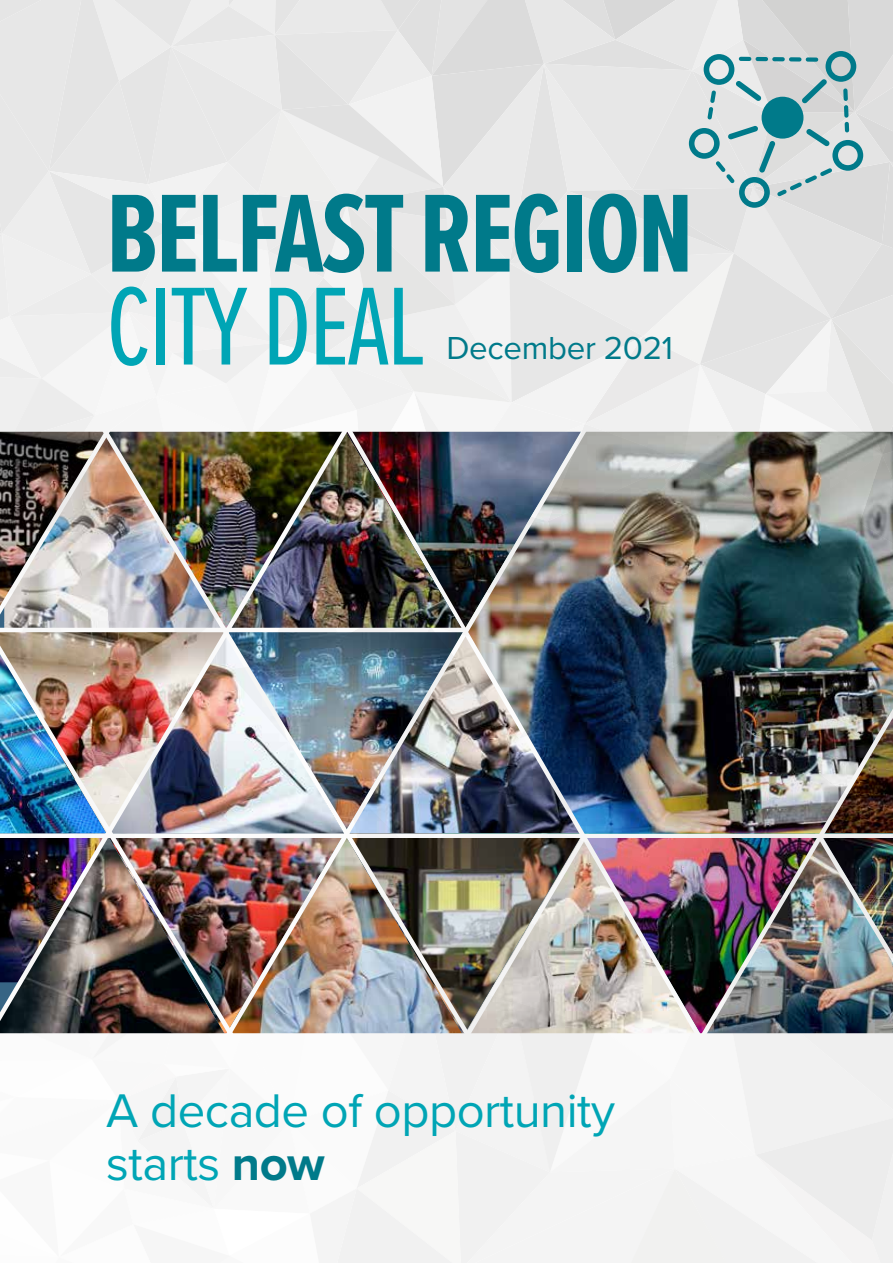
<style>
.page{position:relative;width:893px;height:1263px;background:#fff}
.page>*{position:absolute;margin:0;border:0;box-sizing:border-box;transform-origin:0 0}
.t1{font:700 115.05px "Proxima Nova Ex Cn";letter-spacing:-.02em;color:#007a8a}
.t2{font:115.05px "Proxima Nova Ex Cn";letter-spacing:-.02em;color:#00a5b5}
.t3{font:48.9px/52.8px "Proxima Nova";letter-spacing:-.01em;color:#00a5b5}
.t4{font:33px "Proxima Nova";letter-spacing:-.01em;color:#007a8a}
.s1{font-weight:700;color:#007a8a}
</style>
<div class="page">
<img style="left:0;top:0;width:893px;height:1263px">
<h1 class="t1" style="left:106px;top:150px;width:589px">BELFAST REGION</h1>
<h1 class="t2" style="left:106px;top:243px;width:320px">CITY DEAL</h1>
<h1 class="t4" style="left:446px;top:323px;width:228px">December 2021</h1>
<p class="t3" style="left:106px;top:1082px;width:510px">A decade of opportunity starts <span class="s1">now</span></p>
</div>
